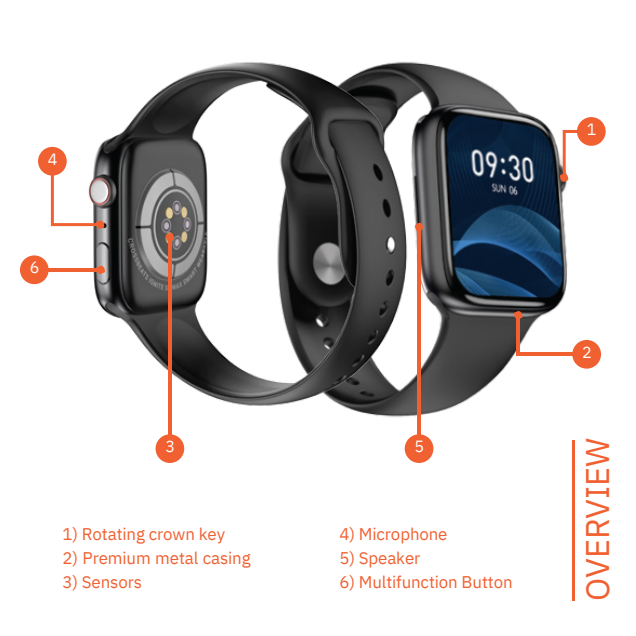
<style>
.page{position:relative;width:636px;height:636px;background:#fff}
.page>*{position:absolute;margin:0;border:0;box-sizing:border-box;transform-origin:0 0}
.t1{font:32.8px "IBM Plex Sans";letter-spacing:-.005em;color:#f16031}
.t2{font:16.8px "IBM Plex Sans";letter-spacing:-.005em;color:#f16031}
.t3{font:16px "IBM Plex Sans";color:#fff}
</style>
<div class="page">
<hr style="left:572px;top:441px;width:3px;height:160px;background:#f16031">
<img style="left:417px;top:64px;width:189px;height:364px">
<img style="left:53px;top:61px;width:378px;height:361px">
<hr style="left:47px;top:268px;width:55px;height:3px;background:#f16031">
<svg style="left:97px;top:266px;width:8px;height:8px"></svg>
<div style="left:20px;top:255px;width:29px;height:29px;background:#f16031;border-radius:50%"></div>
<div style="left:38px;top:147px;width:29px;height:29px;background:#f16031;border-radius:50%"></div>
<svg style="left:51px;top:163px;width:53px;height:66px"></svg>
<hr style="left:168px;top:237px;width:3px;height:204px;background:#f16031">
<svg style="left:166px;top:233px;width:8px;height:8px"></svg>
<div style="left:156px;top:434px;width:28px;height:29px;background:#f16031;border-radius:50%"></div>
<hr style="left:418px;top:226px;width:3px;height:211px;background:#f16031">
<svg style="left:415px;top:223px;width:8px;height:8px"></svg>
<div style="left:405px;top:434px;width:28px;height:29px;background:#f16031;border-radius:50%"></div>
<hr style="left:517px;top:353px;width:67px;height:3px;background:#f16031">
<svg style="left:514px;top:311px;width:8px;height:8px"></svg>
<div style="left:572px;top:340px;width:29px;height:29px;background:#f16031;border-radius:50%"></div>
<hr style="left:517px;top:313px;width:3px;height:40px;background:#f16031">
<svg style="left:560px;top:130px;width:31px;height:52px"></svg>
<div style="left:577px;top:117px;width:29px;height:29px;background:#f16031;border-radius:50%"></div>
<h1 class="t3" style="left:48px;top:148px;width:11px">4</h1>
<p class="t3" style="left:30px;top:257px;width:11px">6</p>
<p class="t3" style="left:165px;top:436px;width:11px">3</p>
<p class="t3" style="left:415px;top:435px;width:11px">5</p>
<p class="t2" style="left:62px;top:523px;width:164px">1) Rotating crown key</p>
<p class="t2" style="left:62px;top:547px;width:190px">2) Premium metal casing</p>
<p class="t2" style="left:62px;top:571px;width:81px">3) Sensors</p>
<p class="t2" style="left:339px;top:523px;width:110px">4) Microphone</p>
<p class="t2" style="left:339px;top:547px;width:83px">5) Speaker</p>
<p class="t2" style="left:339px;top:571px;width:175px">6) Multifunction Button</p>
<p class="t3" style="left:587px;top:118px;width:11px">1</p>
<p class="t3" style="left:582px;top:341px;width:11px">2</p>
<p class="t1" style="left:576px;top:601px;width:164px;rotate:-90deg">OVERVIEW</p>
</div>
